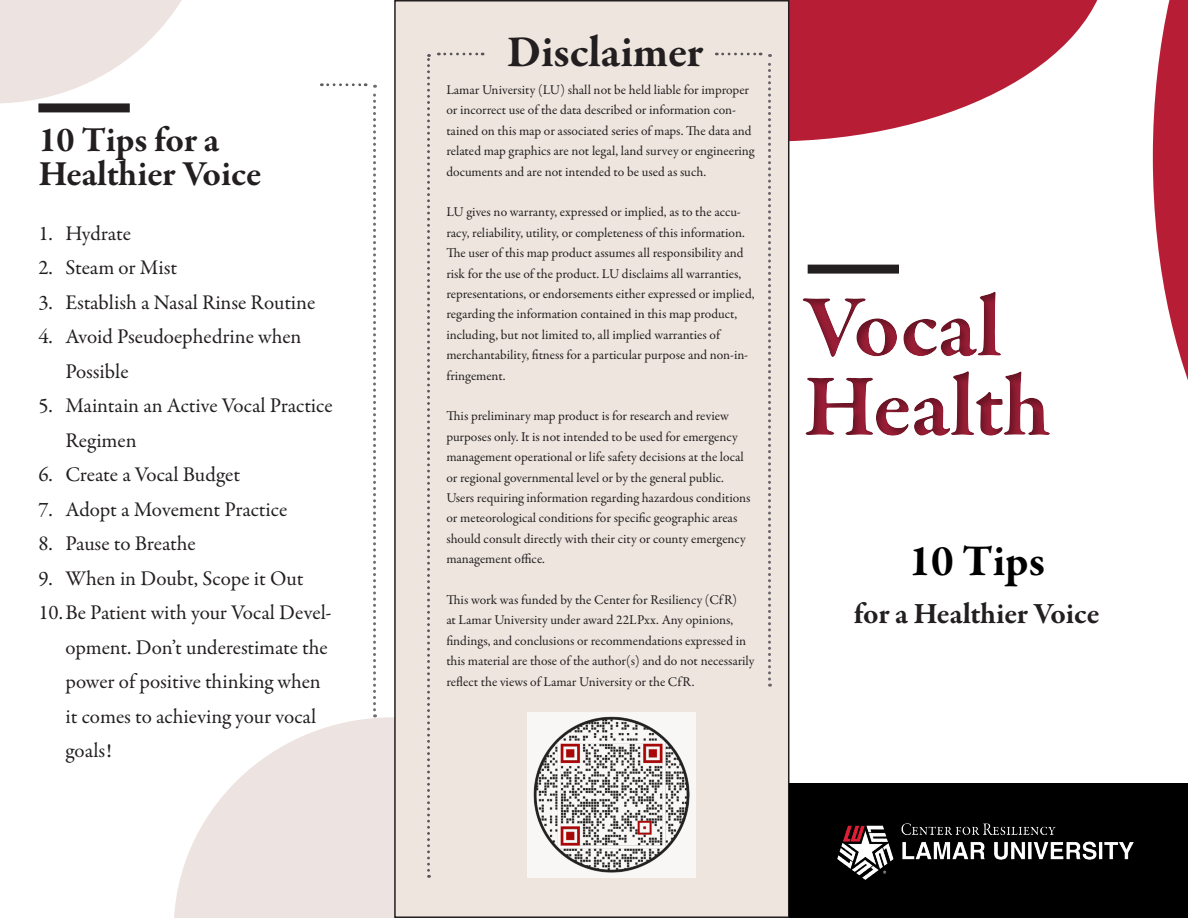
<style>
.page{position:relative;width:1188px;height:918px;background:#fff}
.page>*{position:absolute;margin:0;border:0;box-sizing:border-box;transform-origin:0 0}
.t1{font:700 90px/79.5px "Garamond Premr Pro";letter-spacing:-.01em;color:#991e36}
.Bullet_Points{font:700 45px "Garamond Premr Pro";letter-spacing:-.005em;color:#231f20}
.Bullet_Points-2{font:700 45px "Garamond Premr Pro";letter-spacing:-.005em;color:#000}
.Bullet_Points-3{font:700 36px/34.5px "Garamond Premr Pro";letter-spacing:-.005em;color:#231f20}
.Body_Text{font:700 30px "Garamond Premr Pro";letter-spacing:-.005em;color:#231f20}
.t2{font:21px/34.5px "Garamond Premr Pro";color:#231f20}
.Body_Text-2{font:13.5px/20.4px "Garamond Premr Pro";color:#231f20}
</style>
<div class="page">
<svg style="left:174px;top:717px;width:220px;height:201px;fill:#ede3e0"></svg>
<svg style="left:1153px;top:0;width:35px;height:270px;background:#bf384e"></svg>
<svg style="left:789px;top:0;width:309px;height:141px;fill:#b71e36"></svg>
<div style="left:395px;top:1px;width:394px;height:916px;background:#ede5de"></div>
<svg style="left:0;top:0;width:182px;height:103px"></svg>
<div style="left:38px;top:103px;width:92px;height:9px;background:#231f20"></div>
<div style="left:808px;top:265px;width:91px;height:9px;background:#231f20"></div>
<div style="left:789px;top:783px;width:399px;height:135px;background:#000"></div>
<div style="left:784px;top:270px;width:404px;height:281px;background:#231f20;opacity:.36"></div>
<svg style="left:768px;top:54px;width:3px;height:633px"></svg>
<svg style="left:373px;top:85px;width:3px;height:632px"></svg>
<div style="left:426px;top:53px;width:5px;height:825px;background:#231f20;opacity:.53"></div>
<div style="left:436px;top:51px;width:49px;height:5px;background:#231f20;opacity:.53"></div>
<div style="left:714px;top:51px;width:49px;height:5px;background:#231f20;opacity:.53"></div>
<div style="left:319px;top:82px;width:49px;height:5px;background:#231f20;opacity:.53"></div>
<img style="left:838px;top:823px;width:296px;height:56px">
<div style="left:527px;top:712px;width:169px;height:166px;background:#f9f7f5"></div>
<img style="left:533px;top:717px;width:156px;height:156px">
<p class="Bullet_Points-3" style="left:38px;top:123px;width:225px">10 Tips for a<br>Healthier Voice</p>
<p class="t2" style="left:38px;top:217px;width:94px">1. Hydrate</p>
<p class="t2" style="left:38px;top:251px;width:140px">2. Steam or Mist</p>
<p class="t2" style="left:38px;top:286px;width:278px">3. Establish a Nasal Rinse Routine</p>
<p class="t2" style="left:65px;top:320px;width:238px;text-indent:-27px">4. Avoid Pseudoephedrine when<br>Possible</p>
<p class="t2" style="left:65px;top:389px;width:269px;text-indent:-27px">5. Maintain an Active Vocal Practice<br>Regimen</p>
<p class="t2" style="left:38px;top:458px;width:203px">6. Create a Vocal Budget</p>
<p class="t2" style="left:38px;top:493px;width:250px">7. Adopt a Movement Practice</p>
<p class="t2" style="left:38px;top:527px;width:159px">8. Pause to Breathe</p>
<p class="t2" style="left:38px;top:562px;width:267px">9. When in Doubt, Scope it Out</p>
<p class="t2" style="left:65px;top:596px;width:268px;text-indent:-27px">10.Be Patient with your Vocal Devel&shy;opment. Don’t underestimate the power of positive thinking when it comes to achieving your vocal goals!</p>
<p class="Bullet_Points" style="left:507px;top:25px;width:198px">Disclaimer</p>
<p class="Body_Text-2" style="left:446px;top:80px;width:310px">Lamar University (LU) shall not be held liable for improper or incorrect use of the data described or information con&shy;tained on this map or associated series of maps. The data and related map graphics are not legal, land survey or engineering documents and are not intended to be used as such.</p>
<p class="Body_Text-2" style="left:446px;top:202px;width:310px">LU gives no warranty, expressed or implied, as to the accu&shy;racy, reliability, utility, or completeness of this information.<br>The user of this map product assumes all responsibility and risk for the use of the product. LU disclaims all warranties, representations, or endorsements either expressed or implied, regarding the information contained in this map product, including, but not limited to, all implied warranties of merchantability, fitness for a particular purpose and non-in&shy;fringement.</p>
<p class="Body_Text-2" style="left:446px;top:406px;width:306px">This preliminary map product is for research and review purposes only. It is not intended to be used for emergency management operational or life safety decisions at the local or regional governmental level or by the general public.<br>Users requiring information regarding hazardous conditions or meteorological conditions for specific geographic areas should consult directly with their city or county emergency management office.</p>
<p class="Body_Text-2" style="left:446px;top:590px;width:310px">This work was funded by the Center for Resiliency (CfR)<br>at Lamar University under award 22LPxx. Any opinions, findings, and conclusions or recommendations expressed in this material are those of the author(s) and do not necessarily reflect the views of Lamar University or the CfR.</p>
<h1 class="t1" style="left:803px;top:288px;width:249px">Vocal<br>Health</h1>
<p class="Bullet_Points-2" style="left:909px;top:534px;width:138px">10 Tips</p>
<p class="Body_Text" style="left:854px;top:596px;width:247px">for a Healthier Voice</p>
</div>
